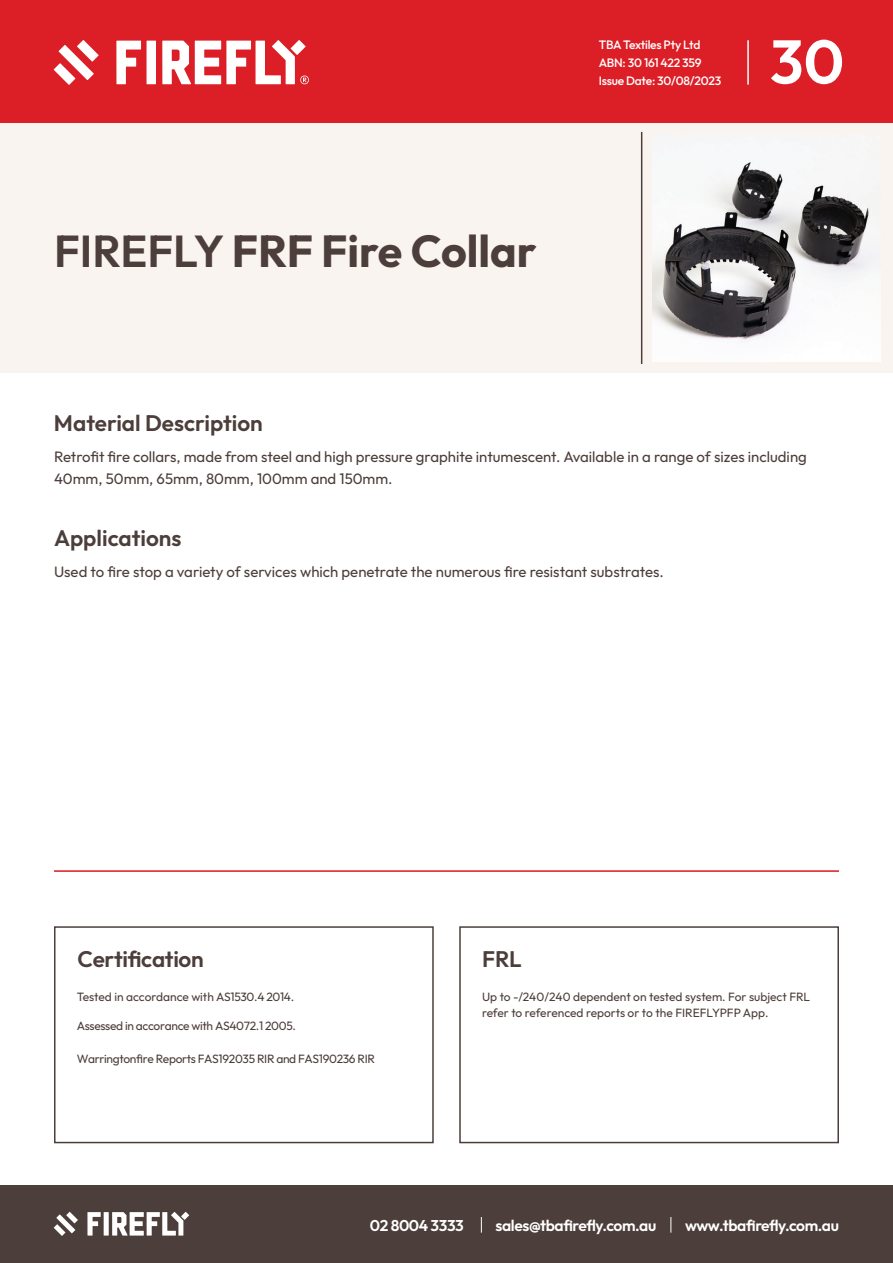
<style>
.page{position:relative;width:893px;height:1263px;background:#fff}
.page>*{position:absolute;margin:0;border:0;box-sizing:border-box;transform-origin:0 0}
.t1{font:600 61.65px "Outfit";color:#fff}
.t2{font:700 44.7px "Outfit";color:#4c3e3a}
.t3{font:600 22.5px "Outfit";color:#4c3e3a}
.t4{font:600 15.6px "Outfit";letter-spacing:-.025em;color:#fff}
.t5{font:15px/22.5px "Outfit";color:#4c3e3a}
.t6{font:500 12.15px/17.5px "Outfit";letter-spacing:-.02em;color:#fff}
.t7{font:12px "Outfit";letter-spacing:-.025em;color:#4c3e3a}
.t8{font:12px/16.5px "Outfit";color:#4c3e3a}
.s1{font-weight:600}
</style>
<div class="page">
<div style="left:0;top:1185px;width:893px;height:78px;background:#4c3e3a"></div>
<div style="left:0;top:123px;width:893px;height:250px;background:#faf4f1"></div>
<svg style="left:54px;top:1212px;width:24px;height:24px"></svg>
<svg style="left:87px;top:1212px;width:14px;height:23px"></svg>
<div style="left:104px;top:1212px;width:5px;height:23px;background:#fff"></div>
<svg style="left:112px;top:1212px;width:77px;height:23px"></svg>
<svg style="left:481px;top:1217px;width:1px;height:15px"></svg>
<svg style="left:670px;top:1217px;width:1px;height:15px"></svg>
<svg style="left:54px;top:926px;width:380px;height:218px"></svg>
<svg style="left:459px;top:926px;width:380px;height:218px"></svg>
<hr style="left:54px;top:870px;width:785px;height:2px;background:#dc1f26">
<hr style="left:641px;top:132px;width:1px;height:232px;background:#4c3e3a">
<div style="left:0;top:0;width:893px;height:122px;background:#dc1f26"></div>
<svg style="left:77px;top:40px;width:22px;height:22px"></svg>
<svg style="left:59px;top:45px;width:35px;height:35px"></svg>
<svg style="left:54px;top:63px;width:21px;height:22px"></svg>
<svg style="left:116px;top:41px;width:25px;height:43px"></svg>
<div style="left:147px;top:41px;width:9px;height:43px;background:#fff"></div>
<svg style="left:162px;top:40px;width:147px;height:44px"></svg>
<hr style="left:747px;top:40px;width:2px;height:45px;background:#fff">
<img style="left:653px;top:162px;width:227px;height:200px">
<h2 class="t2" style="left:54px;top:221px;width:484px"><span class="s1">FIREFLY</span> FRF Fire Collar</h2>
<p class="t6" style="left:599px;top:37px;width:124px">TBATextiles Pty Ltd<br>ABN: 30 161 422 359<br>Issue Date: 30/08/2023</p>
<h1 class="t1" style="left:770px;top:21px;width:76px">30</h1>
<h3 class="t3" style="left:54px;top:408px;width:210px">Material Description</h3>
<p class="t5" style="left:54px;top:446px;width:754px">Retrofit fire collars, made from steel and high pressure graphite intumescent. Available in a range of sizes including<br>40mm, 50mm, 65mm, 80mm, 100mm and 150mm.</p>
<h3 class="t3" style="left:54px;top:523px;width:129px">Applications</h3>
<p class="t5" style="left:54px;top:561px;width:611px">Used to fire stop a variety of services which penetrate the numerous fire resistant substrates.</p>
<h3 class="t3" style="left:78px;top:944px;width:128px">Certification</h3>
<p class="t7" style="left:77px;top:989px;width:219px">Tested in accordance with AS1530.4 2014.</p>
<p class="t7" style="left:77px;top:1018px;width:221px">Assessed in accorance with AS4072.1 2005.</p>
<p class="t7" style="left:77px;top:1051px;width:300px">Warringtonfire Reports FAS192035 RIR and FAS190236 RIR</p>
<h3 class="t3" style="left:482px;top:944px;width:41px">FRL</h3>
<p class="t8" style="left:482px;top:989px;width:330px">Up to -/240/240 dependent on tested system. For subject FRL refer to referenced reports or to the FIREFLYPFP App.</p>
<p class="t4" style="left:370px;top:1215px;width:95px">02 8004 3333</p>
<p class="t4" style="left:495px;top:1215px;width:162px">sales@tbafirefly.com.au</p>
<p class="t4" style="left:685px;top:1215px;width:155px">www.tbafirefly.com.au</p>
</div>
